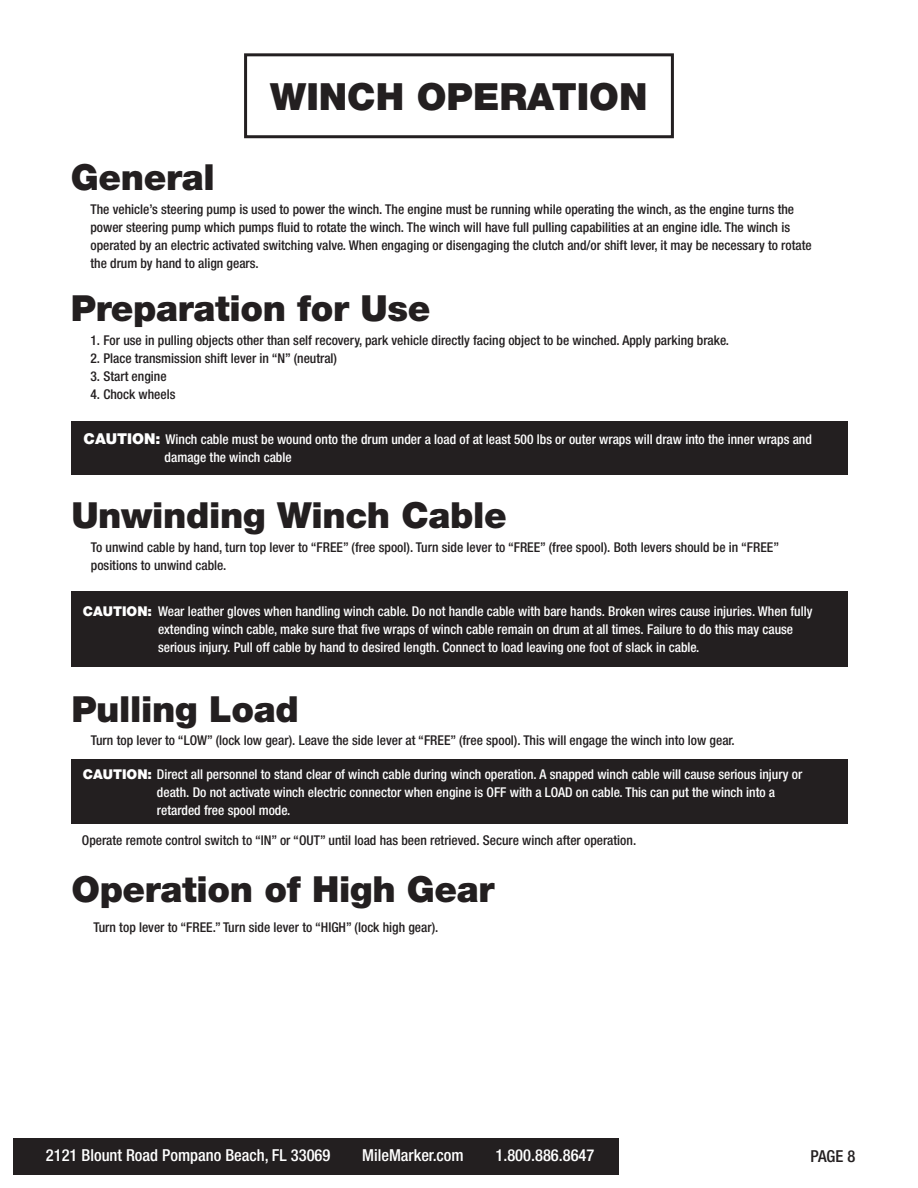
<style>
.page{position:relative;width:918px;height:1188px;background:#fff}
.page>*{position:absolute;margin:0;border:0;box-sizing:border-box;transform-origin:0 0}
.t1{font:900 37.5px "Helvetica Neue LT Std";color:#231f20}
.t2{font:900 36px "Helvetica Neue LT Std";letter-spacing:-.01em;color:#231f20}
.t3{font:500 condensed 16.5px "Helvetica Neue LT Std";color:#fff}
.t4{font:500 condensed 16.5px "Helvetica Neue LT Std";color:#231f20}
.t5{font:500 condensed 13.5px/18px "Helvetica Neue LT Std";color:#231f20}
.t6{font:500 condensed 13.5px/18px "Helvetica Neue LT Std";color:#fff}
.s1{font-weight:900;font-stretch:normal;font-size:15px}
.s2{font-weight:900;font-stretch:normal}
</style>
<div class="page">
<div style="left:71px;top:592px;width:776px;height:75px;background:#231f20"></div>
<div style="left:71px;top:759px;width:776px;height:65px;background:#231f20"></div>
<div style="left:244px;top:53px;width:430px;height:85px;border:3px solid #231f20"></div>
<div style="left:14px;top:1138px;width:605px;height:36px;background:#231f20"></div>
<div style="left:71px;top:421px;width:777px;height:54px;background:#231f20"></div>
<p class="t2" style="left:71px;top:156px;width:145px">General</p>
<p class="t1" style="left:270px;top:74px;width:379px">WINCH OPERATION</p>
<p class="t5" style="left:90px;top:200px;width:705px">The vehicle’s steering pump is used to power the winch. The engine must be running while operating the winch, as the engine turns the</p>
<p class="t5" style="left:90px;top:218px;width:701px">power steering pump which pumps fluid to rotate the winch. The winch will have full pulling capabilities at an engine idle. The winch is</p>
<p class="t5" style="left:90px;top:236px;width:723px">operated by an electric activated switching valve. When engaging or disengaging the clutch and/or shift lever, it may be necessary to rotate the drum by hand to align gears.</p>
<p class="t2" style="left:71px;top:287px;width:361px">Preparation for Use</p>
<p class="t5" style="left:90px;top:331px;width:640px">1. For use in pulling objects other than self recovery, park vehicle directly facing object to be winched. Apply parking brake.</p>
<p class="t5" style="left:90px;top:349px;width:248px">2. Place transmission shift lever in “N” (neutral)</p>
<p class="t5" style="left:90px;top:367px;width:78px">3. Start engine</p>
<p class="t5" style="left:90px;top:385px;width:87px">4. Chock wheels</p>
<p class="t6" style="left:165px;top:430px;width:649px;text-indent:-81px"><span class="s1">CAUTION:</span> Winch cable must be wound onto the drum under a load of at least 500 lbs or outer wraps will draw into the inner wraps and damage the winch cable</p>
<p class="t2" style="left:71px;top:494px;width:437px">Unwinding Winch Cable</p>
<p class="t5" style="left:91px;top:538px;width:690px">To unwind cable by hand, turn top lever to “FREE” (free spool). Turn side lever to “FREE” (free spool). Both levers should be in “FREE”</p>
<p class="t5" style="left:91px;top:556px;width:137px">positions to unwind cable.</p>
<p class="t6" style="left:83px;top:602px;width:731px"><span class="s2">CAUTION:</span> Wear leather gloves when handling winch cable. Do not handle cable with bare hands. Broken wires cause injuries. When fully</p>
<p class="t6" style="left:158px;top:620px;width:637px">extending winch cable, make sure that five wraps of winch cable remain on drum at all times. Failure to do this may cause</p>
<p class="t6" style="left:158px;top:638px;width:543px">serious injury. Pull off cable by hand to desired length. Connect to load leaving one foot of slack in cable.</p>
<p class="t2" style="left:71px;top:687px;width:229px">Pulling Load</p>
<p class="t5" style="left:91px;top:731px;width:646px">Turn top lever to “LOW” (lock low gear). Leave the side lever at “FREE” (free spool). This will engage the winch into low gear.</p>
<p class="t6" style="left:83px;top:765px;width:721px"><span class="s2">CAUTION:</span> Direct all personnel to stand clear of winch cable during winch operation. A snapped winch cable will cause serious injury or</p>
<p class="t6" style="left:157px;top:783px;width:620px">death. Do not activate winch electric connector when engine is OFF with a LOAD on cable. This can put the winch into a</p>
<p class="t6" style="left:157px;top:801px;width:135px">retarded free spool mode.</p>
<p class="t5" style="left:82px;top:831px;width:556px">Operate remote control switch to “IN” or “OUT” until load has been retrieved. Secure winch after operation.</p>
<p class="t2" style="left:71px;top:867px;width:425px">Operation of High Gear</p>
<p class="t5" style="left:93px;top:918px;width:346px">Turn top lever to “FREE.” Turn side lever to “HIGH” (lock high gear).</p>
<p class="t3" style="left:46px;top:1146px;width:286px">2121 Blount Road Pompano Beach, FL 33069</p>
<p class="t3" style="left:362px;top:1146px;width:103px">MileMarker.com</p>
<p class="t3" style="left:495px;top:1146px;width:100px">1.800.886.8647</p>
<p class="t4" style="left:810px;top:1146px;width:46px">PAGE 8</p>
</div>
